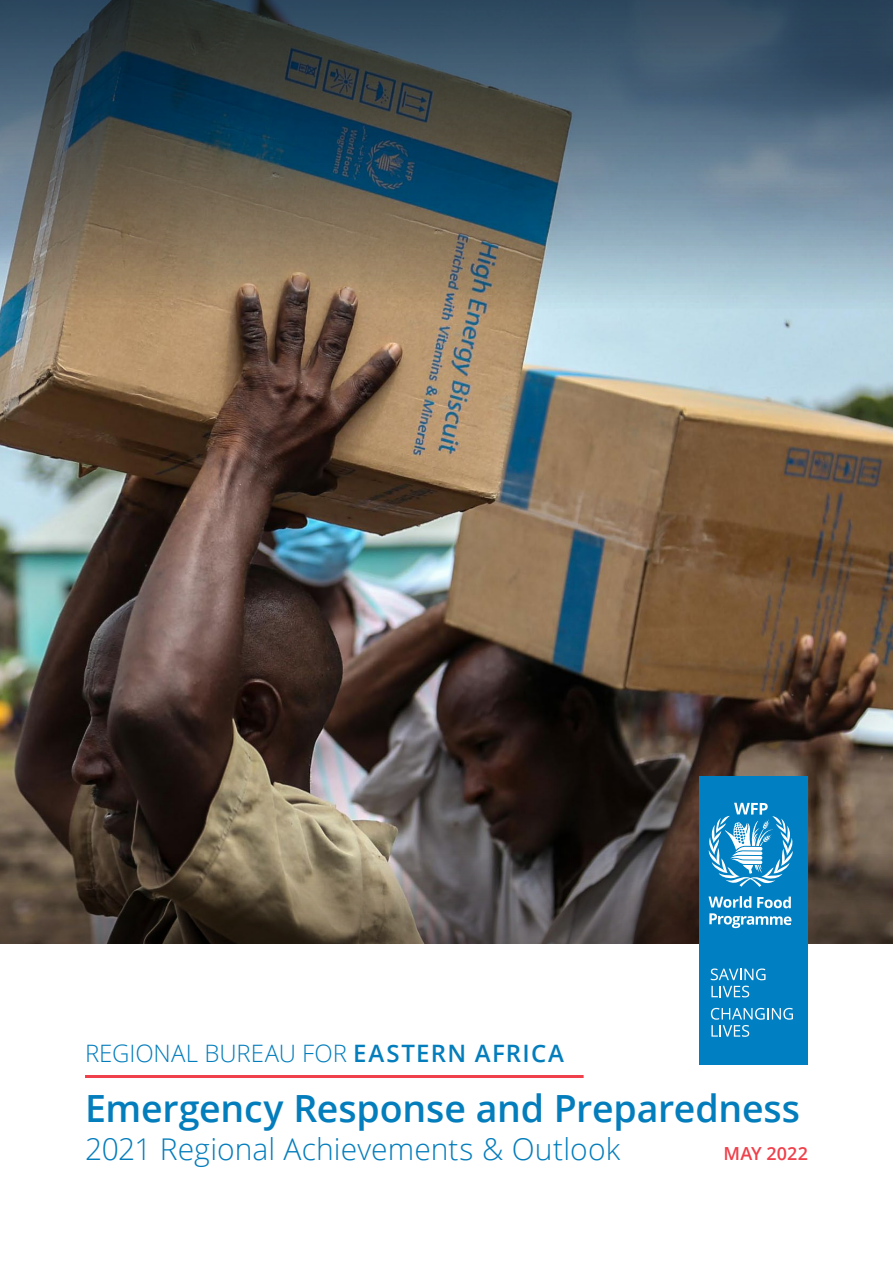
<style>
.page{position:relative;width:893px;height:1263px;background:#fff}
.page>*{position:absolute;margin:0;border:0;box-sizing:border-box;transform-origin:0 0}
.t1{font:600 37.5px "Open Sans";letter-spacing:-.005em;color:#047dbc}
.t2{font:300 30px "Open Sans";letter-spacing:.005em;color:#047dbc}
.t3{font:300 24px "Open Sans";letter-spacing:-.005em;color:#047dbc}
.DATE{font:600 18px "Open Sans";color:#ef404b}
.s1{font-weight:600}
</style>
<div class="page">
<img style="left:0;top:311px;width:893px;height:543px">
<svg style="left:0;top:0;width:893px;height:311px;background:#5a6970"></svg>
<svg style="left:0;top:854px;width:893px;height:90px;background:#544940"></svg>
<div style="left:699px;top:776px;width:109px;height:289px;background:#0080c2"></div>
<svg style="left:708px;top:896px;width:83px;height:32px"></svg>
<svg style="left:708px;top:803px;width:85px;height:84px"></svg>
<svg style="left:711px;top:968px;width:54px;height:12px"></svg>
<svg style="left:711px;top:986px;width:38px;height:11px"></svg>
<svg style="left:711px;top:1008px;width:82px;height:29px"></svg>
<hr style="left:85px;top:1075px;width:499px;height:3px;background:#ef404b">
<p class="t3" style="left:85px;top:1036px;width:480px">REGIONAL BUREAU FOR <span class="s1">EASTERN AFRICA</span></p>
<p class="t1" style="left:85px;top:1083px;width:717px">Emergency Response and Preparedness</p>
<p class="t2" style="left:85px;top:1128px;width:537px">2021 Regional Achievements &amp; Outlook</p>
<p class="DATE" style="left:724px;top:1141px;width:86px">MAY 2022</p>
</div>
